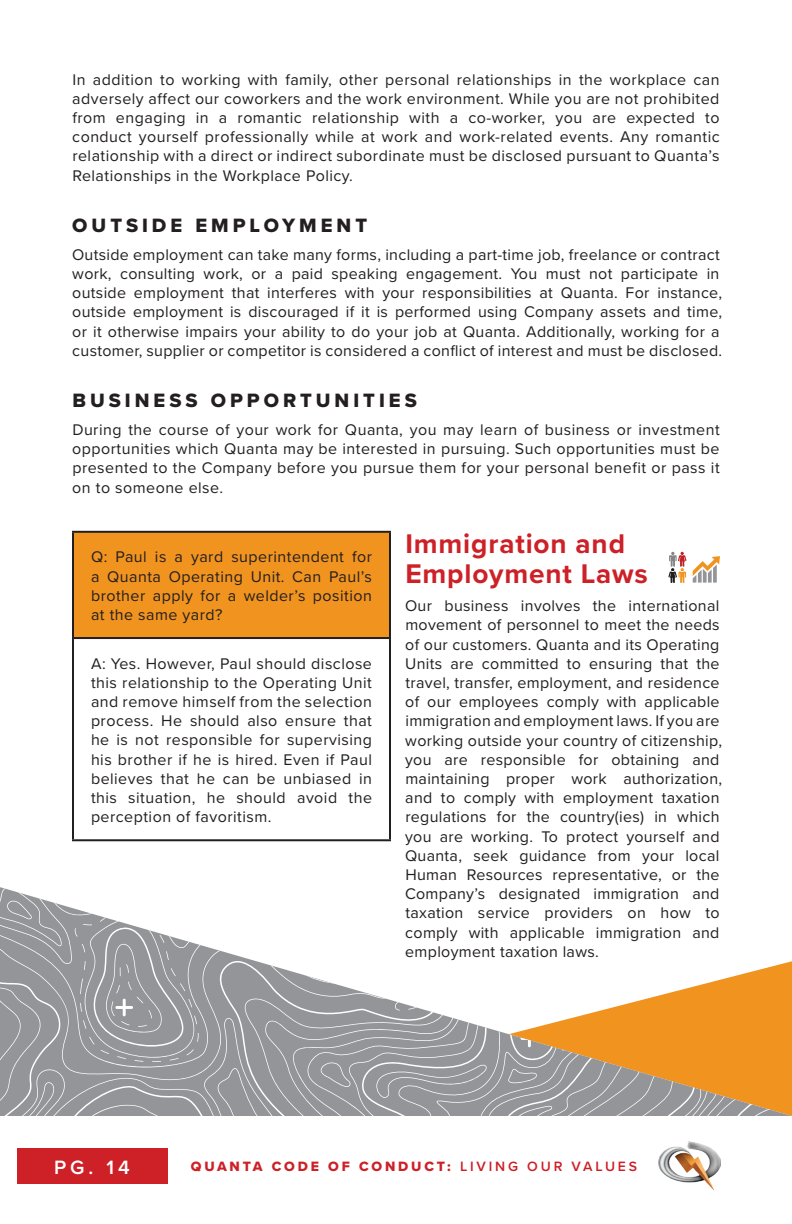
<style>
.page{position:relative;width:792px;height:1224px;background:#fff}
.page>*{position:absolute;margin:0;border:0;box-sizing:border-box;transform-origin:0 0}
.Header_2{font:700 28px/30px "Proxima Nova";letter-spacing:.03em;color:#cd2027}
.Header_3{font:20px "Proxima Nova Extrabld";letter-spacing:.2em;color:#231f20}
.t1{font:600 20px "Proxima Nova";color:#fff}
.Body_Copy{font:16px/19.2px "Proxima Nova";letter-spacing:.02em;color:#231f20}
.Q_and_A_Copy{font:16px/19.2px "Proxima Nova";letter-spacing:.03em;color:#231f20;text-align:justify}
.t2{font:14px "Proxima Nova Extrabld";letter-spacing:.2em;color:#cd2027}
.s1{font-family:"Proxima Nova";font-weight:600}
</style>
<div class="page">
<div style="left:0;top:1148px;width:168px;height:35px;background:#cd2027"></div>
<img style="left:659px;top:1142px;width:61px;height:48px">
<div style="left:0;top:1127px;width:17px;height:78px;background:#fff"></div>
<svg style="left:693px;top:556px;width:27px;height:27px"></svg>
<svg style="left:668px;top:552px;width:18px;height:31px"></svg>
<div style="left:73px;top:532px;width:317px;height:106px;background:#f1931f"></div>
<hr style="left:72px;top:531px;width:319px;height:2px;background:#231f20">
<hr style="left:72px;top:533px;width:2px;height:104px;background:#231f20">
<hr style="left:389px;top:533px;width:2px;height:104px;background:#231f20">
<hr style="left:72px;top:637px;width:319px;height:2px;background:#231f20">
<hr style="left:72px;top:639px;width:2px;height:200px;background:#231f20">
<hr style="left:389px;top:639px;width:2px;height:200px;background:#231f20">
<hr style="left:72px;top:839px;width:319px;height:2px;background:#231f20">
<svg style="left:282px;top:968px;width:15px;height:148px;background:#9b9d9f"></svg>
<svg style="left:0;top:887px;width:282px;height:229px;fill:#939598"></svg>
<svg style="left:297px;top:973px;width:80px;height:143px;background:#a2a4a7"></svg>
<svg style="left:377px;top:961px;width:415px;height:155px"></svg>
<p class="Body_Copy" style="left:72px;top:69px;width:649px;text-align:justify">In addition to working with family, other personal relationships in the workplace can adversely affect our coworkers and the work environment. While you are not prohibited from engaging in a romantic relationship with a co-worker, you are expected to conduct yourself professionally while at work and work-related events. Any romantic relationship with a direct or indirect subordinate must be disclosed pursuant to Quanta’s Relationships in the Workplace Policy.</p>
<p class="Header_3" style="left:72px;top:210px;width:296px">OUTSIDE EMPLOYMENT</p>
<p class="Body_Copy" style="left:72px;top:244px;width:652px">Outside employment can take many forms, including a part-time job, freelance or contract work, consulting work, or a paid speaking engagement. You must not participate in outside employment that interferes with your responsibilities at Quanta. For instance, outside employment is discouraged if it is performed using Company assets and time, or it otherwise impairs your ability to do your job at Quanta. Additionally, working for a customer, supplier or competitor is considered a conflict of interest and must be disclosed.</p>
<p class="Header_3" style="left:72px;top:385px;width:346px">BUSINESS OPPORTUNITIES</p>
<p class="Body_Copy" style="left:72px;top:419px;width:649px;text-align:justify">During the course of your work for Quanta, you may learn of business or investment opportunities which Quanta may be interested in pursuing. Such opportunities must be presented to the Company before you pursue them for your personal benefit or pass it on to someone else.</p>
<p class="Q_and_A_Copy" style="left:91px;top:547px;width:283px">Q: Paul is a yard superintendent for a Quanta Operating Unit. Can Paul’s brother apply for a welder’s position at the same yard?</p>
<p class="Q_and_A_Copy" style="left:91px;top:653px;width:283px">A: Yes. However, Paul should disclose this relationship to the Operating Unit and remove himself from the selection process. He should also ensure that he is not responsible for supervising his brother if he is hired. Even if Paul believes that he can be unbiased in this situation, he should avoid the perception of favoritism.</p>
<p class="Header_2" style="left:405px;top:528px;width:244px">Immigration and<br>Employment Laws</p>
<p class="Body_Copy" style="left:405px;top:595px;width:319px">Our business involves the international movement of personnel to meet the needs of our customers. Quanta and its Operating Units are committed to ensuring that the travel, transfer, employment, and residence of our employees comply with applicable immigration and employment laws. If you are working outside your country of citizenship, you are responsible for obtaining and maintaining proper work authorization, and to comply with employment taxation regulations for the country(ies) in which you are working. To protect yourself and Quanta, seek guidance from your local Human Resources representative, or the Company’s designated immigration and taxation service providers on how to comply with applicable immigration and employment taxation laws.</p>
<p class="t1" style="left:54px;top:1152px;width:77px">PG. 14</p>
<p class="t2" style="left:191px;top:1156px;width:448px">QUANTA CODE OF CONDUCT: <span class="s1">LIVING OUR VALUES</span></p>
</div>
